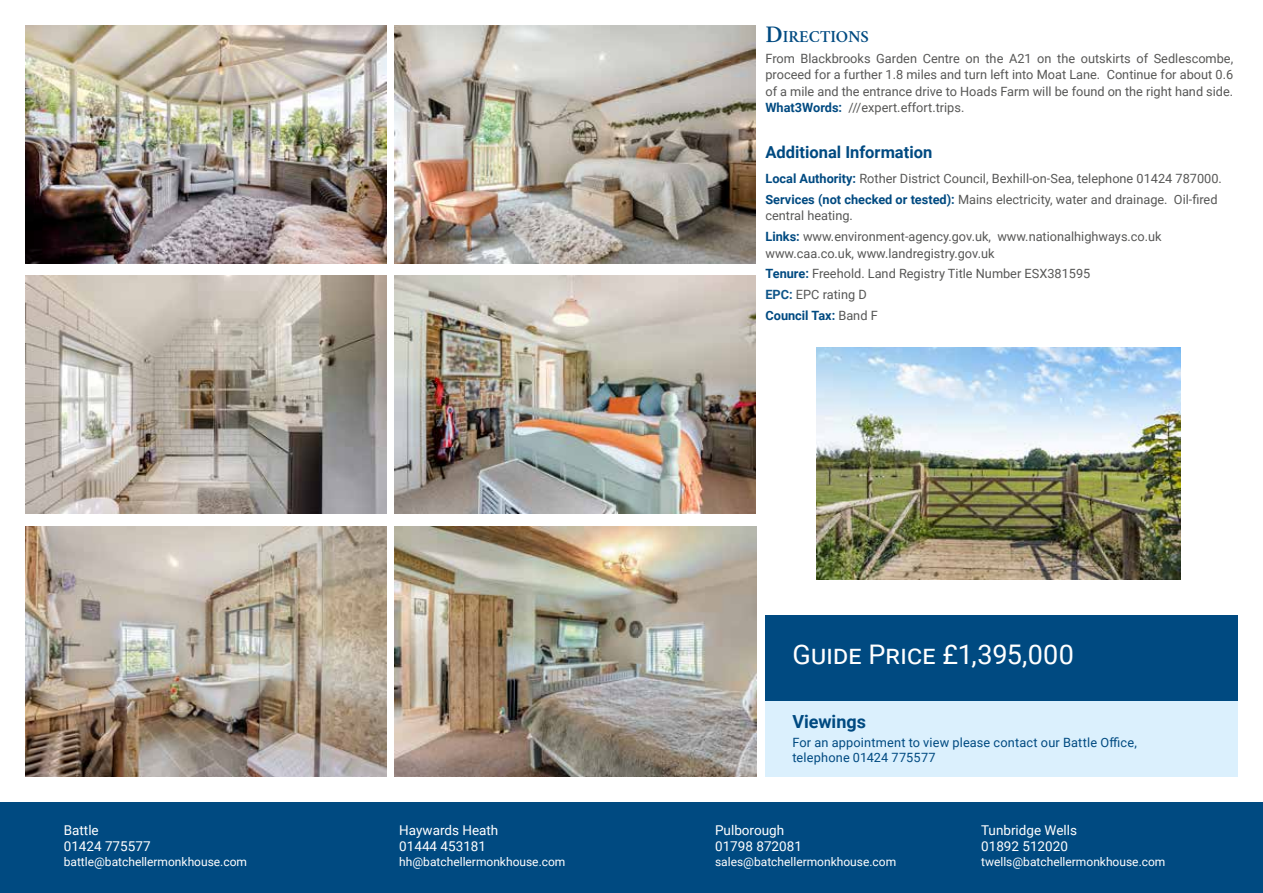
<style>
.page{position:relative;width:1263px;height:893px;background:#fff}
.page>*{position:absolute;margin:0;border:0;box-sizing:border-box;transform-origin:0 0}
.t1{font:27px "Roboto";letter-spacing:.01em;color:#fff}
.t2{font:700 18px "Roboto";color:#004a81}
.t3{font:600 16.8px "Crimson";color:#004a81}
.t4{font:700 16.5px "Roboto";color:#004a81}
.t5{font:13.5px/16.2px "Roboto";color:#fff}
.t6{font:12.75px/20.7px "Roboto";color:#575756}
.t7{font:12.75px/15px "Roboto";letter-spacing:.015em;color:#004a81}
.t8{font:12px "Roboto";color:#fff}
.s1{font-size:24px}
.s2{font-weight:700;color:#004a81}
.s3{font-weight:700;color:#0f5589}
</style>
<div class="page">
<div style="left:765px;top:701px;width:472px;height:76px;background:#dbf0fd"></div>
<img style="left:394px;top:526px;width:362px;height:251px">
<img style="left:26px;top:26px;width:361px;height:238px">
<img style="left:394px;top:26px;width:361px;height:238px">
<img style="left:394px;top:276px;width:361px;height:238px">
<img style="left:26px;top:526px;width:361px;height:251px">
<img style="left:26px;top:276px;width:361px;height:238px">
<div style="left:0;top:802px;width:1263px;height:91px;background:#004a81"></div>
<div style="left:765px;top:615px;width:472px;height:86px;background:#004a81"></div>
<img style="left:816px;top:348px;width:364px;height:231px">
<p class="t5" style="left:64px;top:823px;width:88px">Battle<br>01424 775577</p>
<p class="t8" style="left:64px;top:856px;width:185px">battle@batchellermonkhouse.com</p>
<p class="t5" style="left:399px;top:823px;width:101px">Haywards Heath<br>01444 453181</p>
<p class="t8" style="left:399px;top:856px;width:168px">hh@batchellermonkhouse.com</p>
<h3 class="t3" style="left:765px;top:26px;width:105px"><span class="s1">D</span>IRECTIONS</h3>
<p class="t6" style="left:765px;top:51px;width:469px;line-height:16.5px;text-align:justify">From Blackbrooks Garden Centre on the A21 on the outskirts of Sedlescombe, proceed for a further 1.8 miles and turn left into Moat Lane. Continue for about 0.6 of a mile and the entrance drive to Hoads Farm will be found on the right hand side.<br><span class="s2">What3Words:</span> ///expert.effort.trips.</p>
<p class="t4" style="left:765px;top:145px;width:168px">Additional Information</p>
<p class="t6" style="left:765px;top:169px;width:458px"><span class="s2">Local Authority:</span> Rother District Council, Bexhill-on-Sea, telephone 01424 787000.<br><span class="s2">Services (not checked or tested):</span> Mains electricity, water and drainage. Oil-fired</p>
<p class="t6" style="left:765px;top:206px;width:398px">central heating.<br><span class="s2">Links:</span> www.environment-agency.gov.uk, www.nationalhighways.co.uk</p>
<p class="t6" style="left:765px;top:244px;width:326px">www.caa.co.uk, www.landregistry.gov.uk<br><span class="s2">Tenure:</span> Freehold. Land Registry Title Number ESX381595<br><span class="s3">EPC:</span> EPC rating D<br><span class="s2">Council Tax:</span> Band F</p>
<h1 class="t1" style="left:792px;top:635px;width:283px">Guide Price £1,395,000</h1>
<h2 class="t2" style="left:792px;top:714px;width:75px">Viewings</h2>
<p class="t7" style="left:792px;top:735px;width:346px">For an appointment to view please contact our Battle Office, telephone 01424 775577</p>
<p class="t5" style="left:715px;top:823px;width:88px">Pulborough<br>01798 872081</p>
<p class="t8" style="left:715px;top:856px;width:183px">sales@batchellermonkhouse.com</p>
<p class="t5" style="left:981px;top:823px;width:97px">Tunbridge Wells<br>01892 512020</p>
<p class="t8" style="left:981px;top:856px;width:186px">twells@batchellermonkhouse.com</p>
</div>
